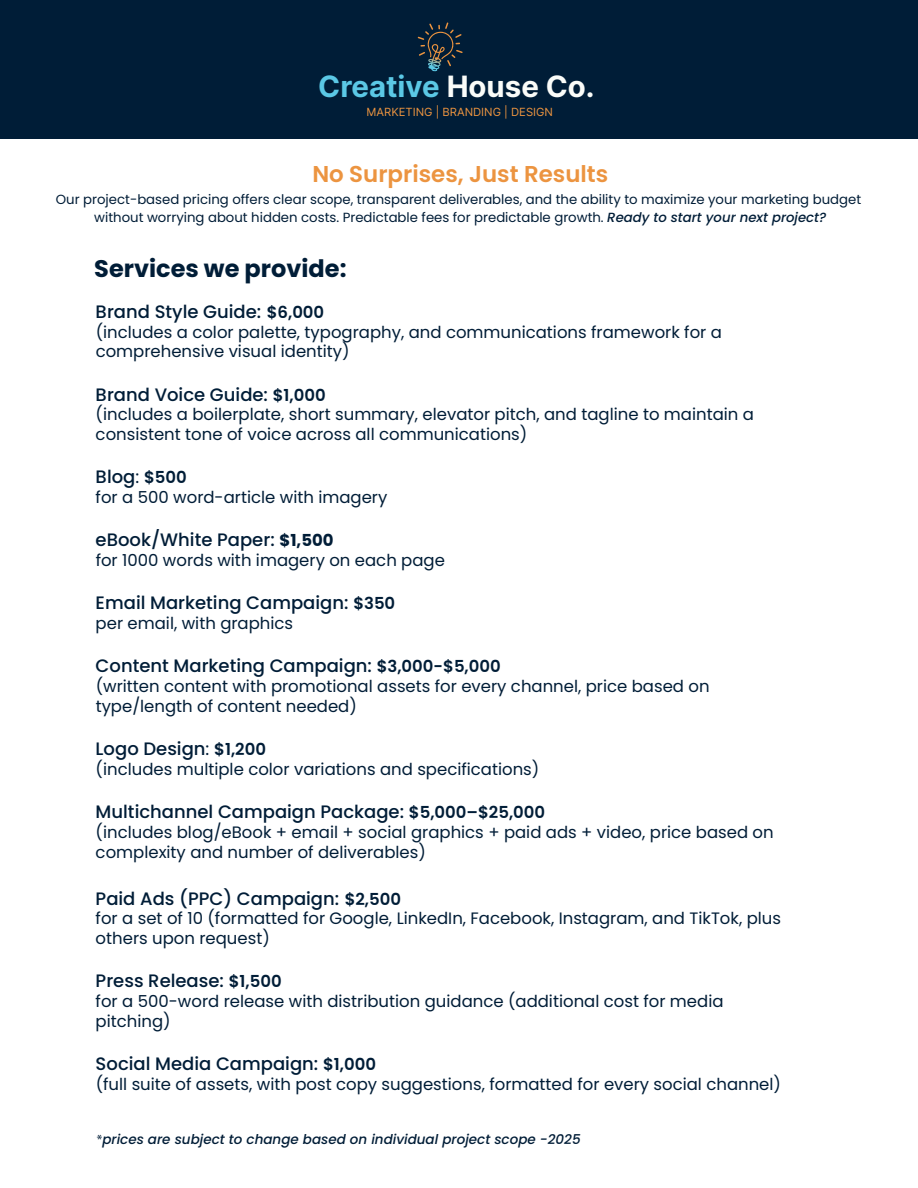
<style>
.page{position:relative;width:918px;height:1188px;background:#fff}
.page>*{position:absolute;margin:0;border:0;box-sizing:border-box;transform-origin:0 0}
.t1{font:700 29.4px "Inter";color:#5bc8e5}
.t2{font:700 24px "Poppins";color:#001d37}
.t3{font:600 22.95px "Poppins";color:#ec9440}
.t4{font:500 18px "Poppins";color:#001d37}
.t5{font:16.5px/19.8px "Poppins";color:#001d37}
.t6{font:italic 500 13.5px "Poppins";color:#001d37}
.t7{font:13.2px/18.1px "Poppins";color:#001d37;text-align:center}
.t8{font:11.25px "Inter";color:#ec9440}
.s1{color:#fafcf9}
.s2{font-weight:500;font-style:italic}
.s3{font-weight:600;font-size:16.5px}
.s4{font-weight:400}
.s5{font-weight:700;font-size:16.5px}
.s6{font-family:"Myriad Pro";font-weight:400;font-style:normal}
</style>
<div class="page">
<div style="left:0;top:0;width:918px;height:139px;background:#001d37"></div>
<svg style="left:418px;top:22px;width:45px;height:49px"></svg>
<h1 class="t1" style="left:318px;top:65px;width:278px">Creative <span class="s1">House Co.</span></h1>
<p class="t8" style="left:367px;top:103px;width:188px">MARKETING | BRANDING | DESIGN</p>
<h3 class="t3" style="left:312px;top:161px;width:297px">No Surprises, Just Results</h3>
<p class="t7" style="left:56px;top:190px;width:807px">Our project-based pricing offers clear scope, transparent deliverables, and the ability to maximize your marketing budget without worrying about hidden costs. Predictable fees for predictable growth. <span class="s2">Ready to start your next project?</span></p>
<h2 class="t2" style="left:94px;top:254px;width:254px">Services we provide:</h2>
<p class="t4" style="left:96px;top:301px;width:230px">Brand Style Guide: <span class="s3">$6,000</span></p>
<p class="t5" style="left:96px;top:322px;width:628px">(includes a color palette, typography, and communications framework for a comprehensive visual identity)</p>
<p class="t4" style="left:96px;top:384px;width:232px">Brand Voice Guide: <span class="s3">$1,000</span></p>
<p class="t5" style="left:96px;top:405px;width:660px">(includes a boilerplate, short summary, elevator pitch, and tagline to maintain a consistent tone of voice across all communications)</p>
<p class="t4" style="left:96px;top:467px;width:93px">Blog<span class="s4">:</span> <span class="s3">$500</span></p>
<p class="t5" style="left:96px;top:488px;width:293px">for a 500 word-article with imagery</p>
<p class="t4" style="left:96px;top:530px;width:239px">eBook/White Paper: <span class="s5">$1,500</span></p>
<p class="t5" style="left:96px;top:551px;width:351px">for 1000 words with imagery on each page</p>
<p class="t4" style="left:96px;top:593px;width:301px">Email Marketing Campaign: <span class="s3">$350</span></p>
<p class="t5" style="left:96px;top:614px;width:199px">per email, with graphics</p>
<p class="t4" style="left:96px;top:656px;width:407px">Content Marketing Campaign: <span class="s3">$3,000-$5,000</span></p>
<p class="t5" style="left:96px;top:677px;width:615px">(written content with promotional assets for every channel, price based on type/length of content needed)</p>
<p class="t4" style="left:96px;top:738px;width:172px">Logo Design<span class="s4">:</span> <span class="s3">$1,200</span></p>
<p class="t5" style="left:96px;top:759px;width:445px">(includes multiple color variations and specifications)</p>
<p class="t4" style="left:96px;top:801px;width:451px">Multichannel Campaign Package: <span class="s3">$5,000–$25,000</span></p>
<p class="t5" style="left:96px;top:822px;width:680px">(includes blog/eBook + email + social graphics + paid ads + video, price based on complexity and number of deliverables)</p>
<p class="t4" style="left:96px;top:888px;width:307px">Paid Ads (PPC) Campaign: <span class="s3">$2,500</span></p>
<p class="t5" style="left:96px;top:909px;width:687px">for a set of 10 (formatted for Google, LinkedIn, Facebook, Instagram, and TikTok, plus others upon request)</p>
<p class="t4" style="left:96px;top:971px;width:188px">Press Release: <span class="s3">$1,500</span></p>
<p class="t5" style="left:96px;top:992px;width:629px">for a 500-word release with distribution guidance (additional cost for media pitching)</p>
<p class="t4" style="left:96px;top:1053px;width:282px">Social Media Campaign: <span class="s3">$1,000</span></p>
<p class="t5" style="left:96px;top:1074px;width:687px">(full suite of assets, with post copy suggestions, formatted for every social channel)</p>
<p class="t6" style="left:97px;top:1132px;width:485px"><span class="s6">*</span>prices are subject to change based on individual project scope -2025</p>
</div>
